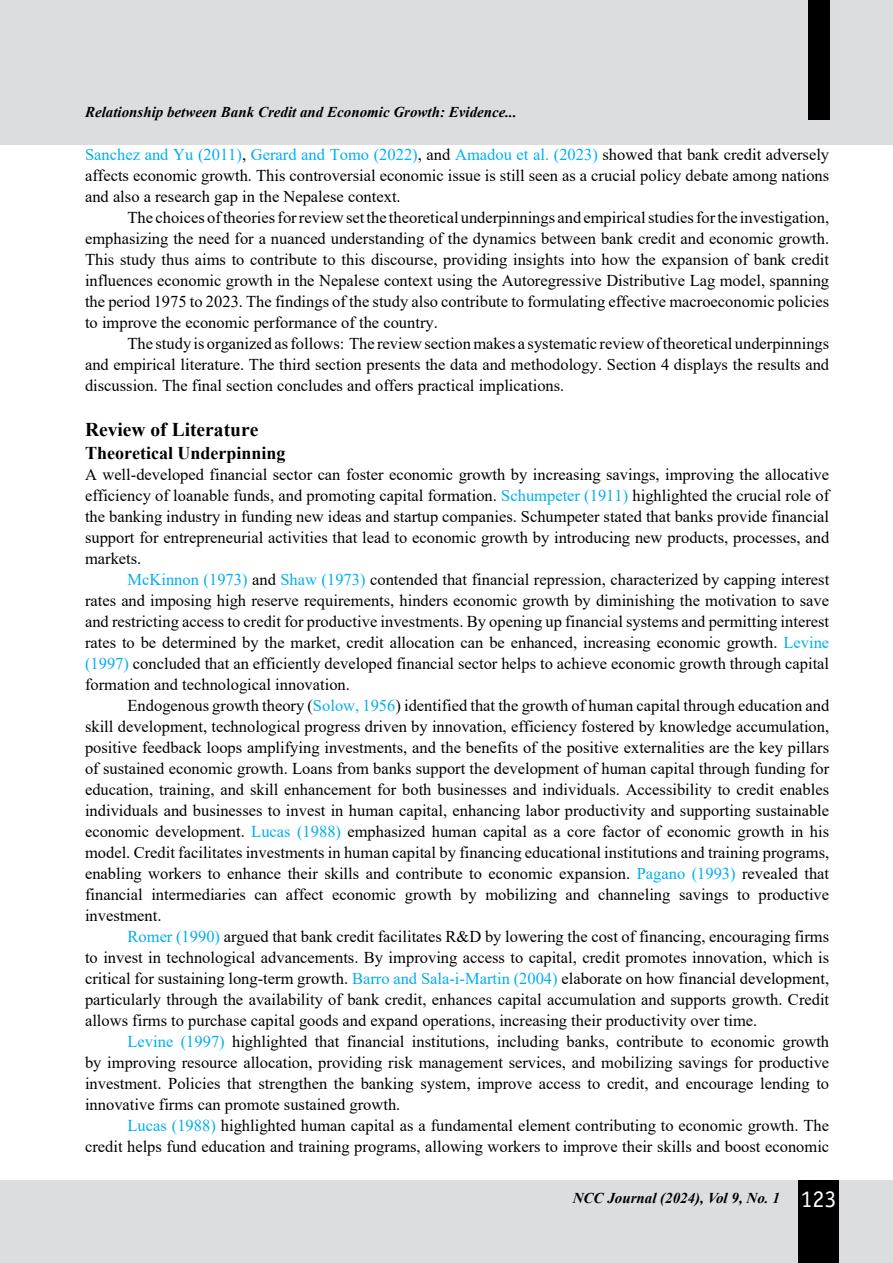
<style>
.page{position:relative;width:893px;height:1263px;background:#fff}
.page>*{position:absolute;margin:0;border:0;box-sizing:border-box;transform-origin:0 0}
.t1{font:700 19.5px "Times New Roman";color:#000}
.t2{font:700 18px "Times New Roman";color:#000}
.t3{font:16.5px/21px "Times New Roman";color:#000;text-align:justify}
.t4{font:italic 700 15px "Times New Roman";color:#000}
.s1{color:#00aeef}
.s2{font-family:"Officina Sans Std";font-weight:400;font-style:normal;font-size:24px;color:#fff}
</style>
<div class="page">
<div style="left:0;top:0;width:893px;height:145px;background:#dcddde"></div>
<div style="left:0;top:1180px;width:893px;height:83px;background:#dcddde"></div>
<div style="left:808px;top:0;width:21px;height:120px;background:#000"></div>
<div style="left:798px;top:1180px;width:41px;height:83px;background:#000"></div>
<p class="t4" style="left:85px;top:102px;width:433px">Relationship between Bank Credit and Economic Growth: Evidence...</p>
<p class="t3" style="left:85px;top:144px;width:746px"><span class="s1">Sanchez and Yu (2011)</span>, <span class="s1">Gerard and Tomo (2022)</span>, and <span class="s1">Amadou et al. (2023)</span> showed that bank credit adversely affects economic growth. This controversial economic issue is still seen as a crucial policy debate among nations and also a research gap in the Nepalese context.</p>
<p class="t3" style="left:85px;top:207px;width:746px;text-indent:43px">The choices of theories for review set the theoretical underpinnings and empirical studies for the investigation, emphasizing the need for a nuanced understanding of the dynamics between bank credit and economic growth.<br>This study thus aims to contribute to this discourse, providing insights into how the expansion of bank credit influences economic growth in the Nepalese context using the Autoregressive Distributive Lag model, spanning the period 1975 to 2023. The findings of the study also contribute to formulating effective macroeconomic policies to improve the economic performance of the country.</p>
<p class="t3" style="left:85px;top:333px;width:746px;text-indent:43px">The study is organized as follows: The review section makes a systematic review of theoretical underpinnings and empirical literature. The third section presents the data and methodology. Section 4 displays the results and discussion. The final section concludes and offers practical implications.</p>
<p class="t1" style="left:85px;top:416px;width:175px">Review of Literature</p>
<p class="t2" style="left:85px;top:440px;width:202px">Theoretical Underpinning</p>
<p class="t3" style="left:85px;top:463px;width:746px">A well-developed financial sector can foster economic growth by increasing savings, improving the allocative efficiency of loanable funds, and promoting capital formation. <span class="s1">Schumpeter (1911)</span> highlighted the crucial role of the banking industry in funding new ideas and startup companies. Schumpeter stated that banks provide financial support for entrepreneurial activities that lead to economic growth by introducing new products, processes, and markets.</p>
<p class="t3" style="left:85px;top:568px;width:746px;text-indent:43px"><span class="s1">McKinnon (1973)</span> and <span class="s1">Shaw (1973)</span> contended that financial repression, characterized by capping interest rates and imposing high reserve requirements, hinders economic growth by diminishing the motivation to save and restricting access to credit for productive investments. By opening up financial systems and permitting interest rates to be determined by the market, credit allocation can be enhanced, increasing economic growth. <span class="s1">Levine (1997)</span> concluded that an efficiently developed financial sector helps to achieve economic growth through capital formation and technological innovation.</p>
<p class="t3" style="left:85px;top:694px;width:746px;text-indent:43px">Endogenous growth theory (<span class="s1">Solow, 1956</span>) identified that the growth of human capital through education and skill development, technological progress driven by innovation, efficiency fostered by knowledge accumulation, positive feedback loops amplifying investments, and the benefits of the positive externalities are the key pillars of sustained economic growth. Loans from banks support the development of human capital through funding for education, training, and skill enhancement for both businesses and individuals. Accessibility to credit enables individuals and businesses to invest in human capital, enhancing labor productivity and supporting sustainable economic development. <span class="s1">Lucas (1988)</span> emphasized human capital as a core factor of economic growth in his model. Credit facilitates investments in human capital by financing educational institutions and training programs, enabling workers to enhance their skills and contribute to economic expansion. <span class="s1">Pagano (1993)</span> revealed that financial intermediaries can affect economic growth by mobilizing and channeling savings to productive investment.</p>
<p class="t3" style="left:85px;top:925px;width:746px;text-indent:43px"><span class="s1">Romer (1990)</span> argued that bank credit facilitates R&amp;D by lowering the cost of financing, encouraging firms to invest in technological advancements. By improving access to capital, credit promotes innovation, which is critical for sustaining long-term growth. <span class="s1">Barro and Sala-i-Martin (2004)</span> elaborate on how financial development, particularly through the availability of bank credit, enhances capital accumulation and supports growth. Credit allows firms to purchase capital goods and expand operations, increasing their productivity over time.</p>
<p class="t3" style="left:85px;top:1030px;width:746px;text-indent:43px"><span class="s1">Levine (1997)</span> highlighted that financial institutions, including banks, contribute to economic growth by improving resource allocation, providing risk management services, and mobilizing savings for productive investment. Policies that strengthen the banking system, improve access to credit, and encourage lending to innovative firms can promote sustained growth.</p>
<p class="t3" style="left:85px;top:1114px;width:746px;text-align:right"><span class="s1">Lucas (1988)</span> highlighted human capital as a fundamental element contributing to economic growth. The<br>credit helps fund education and training programs, allowing workers to improve their skills and boost economic</p>
<p class="t4" style="left:573px;top:1187px;width:265px">NCC Journal (2024), Vol 9, No. 1 <span class="s2">123</span></p>
</div>
